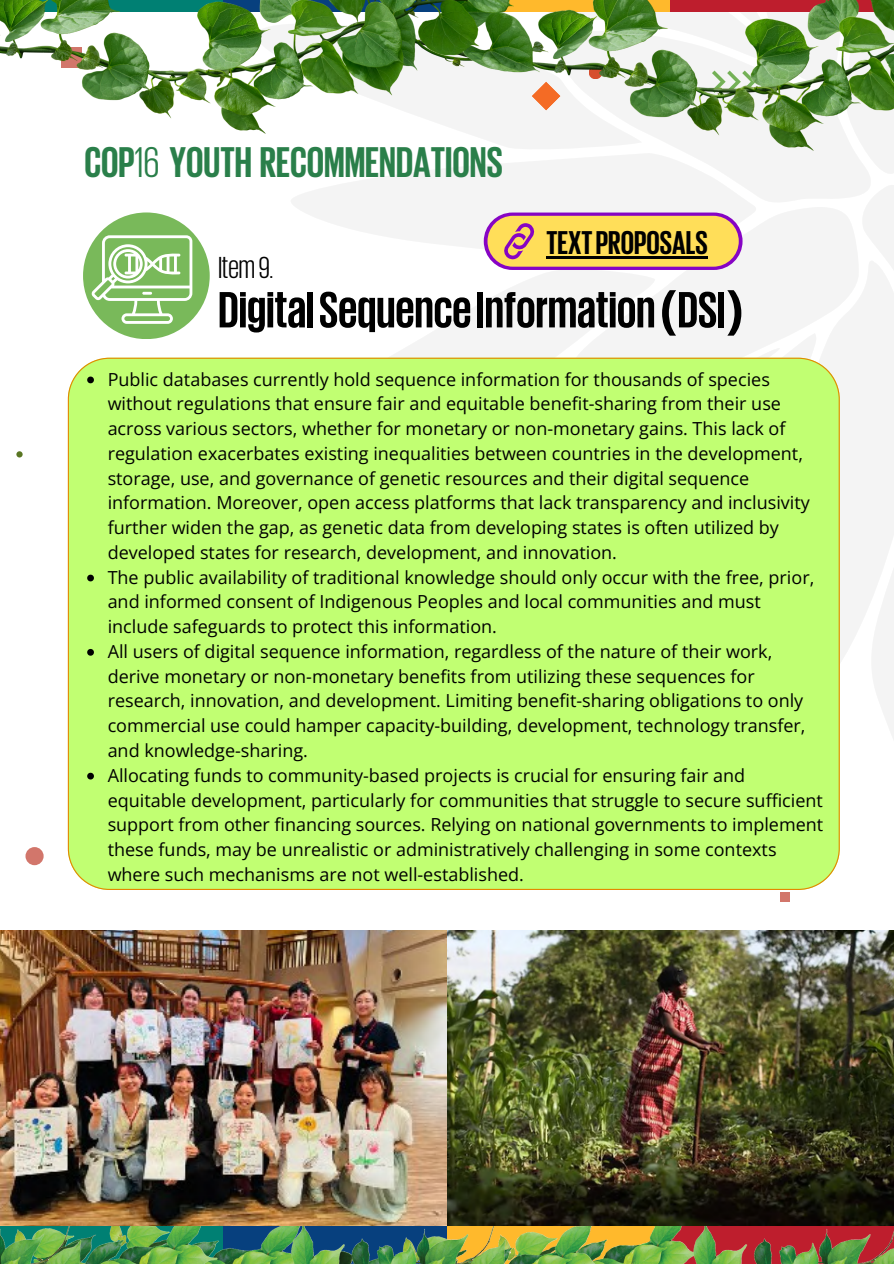
<style>
.page{position:relative;width:894px;height:1264px;background:#fff}
.page>*{position:absolute;margin:0;border:0;box-sizing:border-box;transform-origin:0 0}
.t1{font:700 52.05px "Giorgio Sans Trial";color:#000}
.t2{font:700 43.95px "Giorgio Sans Trial";color:#2a7f4a}
.t3{font:700 33.75px "Giorgio Sans Trial";color:#000}
.t4{font:31.05px "Giorgio Sans Trial";color:#000}
.t5{font:18px/24.8px "Open Sans";color:#000}
.s1{font-weight:400}
.s2{font-family:"Noto Sans"}
</style>
<div class="page">
<div style="left:780px;top:892px;width:9px;height:9px;background:#d2766b"></div>
<div style="left:16px;top:451px;width:7px;height:6px;background:#597623;border-radius:50%"></div>
<div style="left:25px;top:847px;width:19px;height:18px;background:#d2766b;border-radius:50%"></div>
<div style="left:83px;top:212px;width:127px;height:127px;background:#79b95a;border-radius:50%"></div>
<svg style="left:91px;top:235px;width:101px;height:89px"></svg>
<svg style="left:277px;top:268px;width:274px;height:90px"></svg>
<svg style="left:291px;top:175px;width:429px;height:74px;fill:#f4f4f4"></svg>
<svg style="left:399px;top:151px;width:494px;height:24px"></svg>
<svg style="left:551px;top:151px;width:320px;height:54px;fill:#f4f4f4"></svg>
<svg style="left:551px;top:207px;width:169px;height:151px;fill:#f4f4f4"></svg>
<svg style="left:720px;top:185px;width:173px;height:652px"></svg>
<img style="left:0;top:1201px;width:893px;height:62px">
<img style="left:468px;top:0;width:425px;height:151px">
<img style="left:0;top:0;width:513px;height:133px">
<img style="left:446px;top:930px;width:446px;height:294px">
<img style="left:0;top:930px;width:446px;height:294px">
<div style="left:68px;top:358px;width:771px;height:532px;background:#c1ff72"></div>
<svg style="left:87px;top:376px;width:7px;height:7px"></svg>
<svg style="left:87px;top:574px;width:7px;height:7px"></svg>
<svg style="left:87px;top:649px;width:7px;height:6px"></svg>
<svg style="left:87px;top:772px;width:7px;height:7px"></svg>
<svg style="left:483px;top:212px;width:259px;height:58px;background:#9422c4"></svg>
<div style="left:487px;top:216px;width:251px;height:51px;background:#ffde59;border-radius:25px"></div>
<svg style="left:504px;top:223px;width:31px;height:36px"></svg>
<hr style="left:546px;top:256px;width:161px;height:3px;background:#000">
<p class="t2" style="left:84px;top:137px;width:419px">COP<span class="s1">16</span> YOUTH RECOMMENDATIONS</p>
<p class="t3" style="left:546px;top:223px;width:163px">TEXTPROPOSALS</p>
<p class="t4" style="left:218px;top:250px;width:57px">Item9.</p>
<p class="t1" style="left:218px;top:280px;width:526px">DigitalSequenceInformation<span class="s2">(</span>DSI<span class="s2">)</span></p>
<h1 class="t5" style="left:108px;top:366px;width:703px">Public databases currently hold sequence information for thousands of species without regulations that ensure fair and equitable benefit-sharing from their use across various sectors, whether for monetary or non-monetary gains. This lack of regulation exacerbates existing inequalities between countries in the development, storage, use, and governance of genetic resources and their digital sequence information. Moreover, open access platforms that lack transparency and inclusivity further widen the gap, as genetic data from developing states is often utilized by developed states for research, development, and innovation.</h1>
<p class="t5" style="left:108px;top:564px;width:708px">The public availability of traditional knowledge should only occur with the free, prior, and informed consent of Indigenous Peoples and local communities and must include safeguards to protect this information.</p>
<h2 class="t5" style="left:108px;top:638px;width:699px">All users of digital sequence information, regardless of the nature of their work, derive monetary or non-monetary benefits from utilizing these sequences for research, innovation, and development. Limiting benefit-sharing obligations to only commercial use could hamper capacity-building, development, technology transfer, and knowledge-sharing.</h2>
<p class="t5" style="left:108px;top:762px;width:716px">Allocating funds to community-based projects is crucial for ensuring fair and equitable development, particularly for communities that struggle to secure sufficient support from other financing sources. Relying on national governments to implement these funds, may be unrealistic or administratively challenging in some contexts where such mechanisms are not well-established.</p>
</div>
